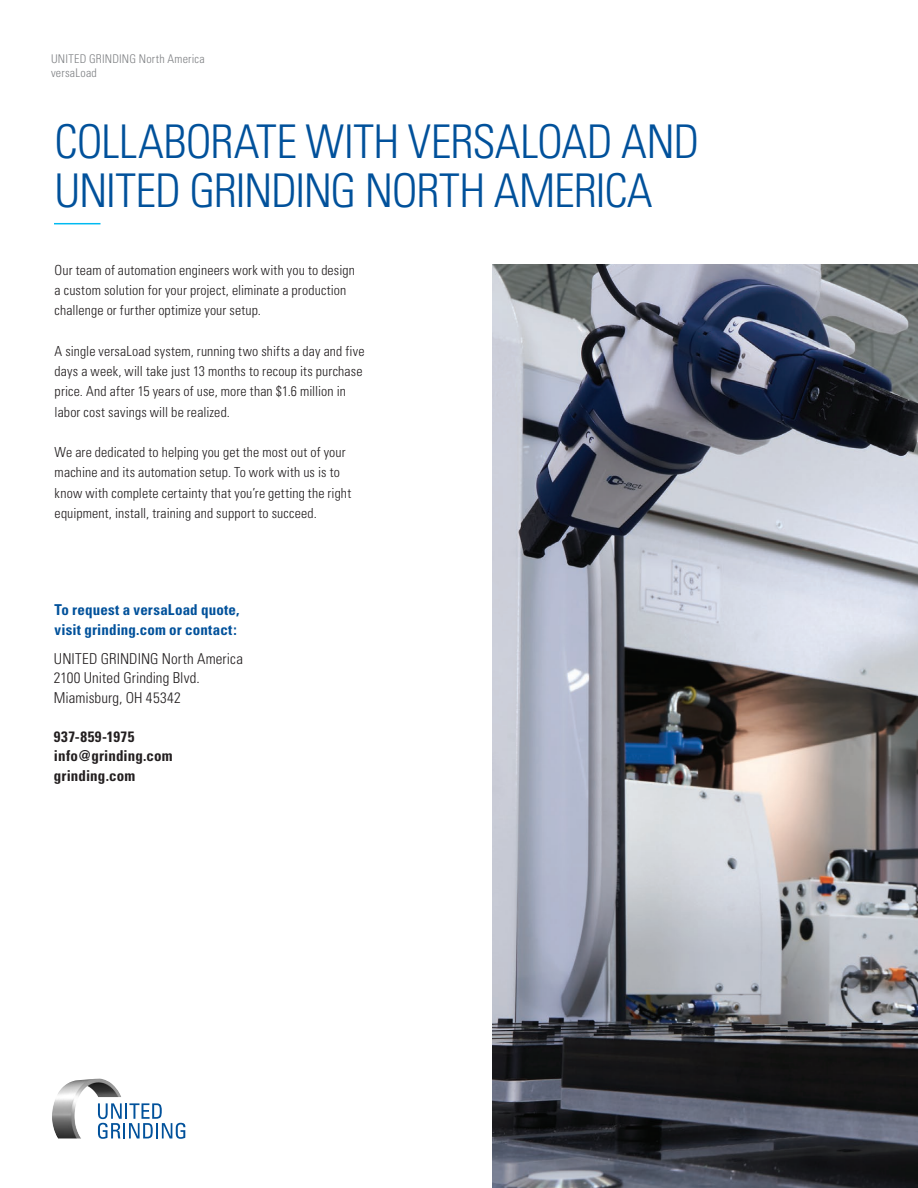
<style>
.page{position:relative;width:918px;height:1188px;background:#fff}
.page>*{position:absolute;margin:0;border:0;box-sizing:border-box;transform-origin:0 0}
.t1{font:300 condensed 46.5px/49.5px "Univers";letter-spacing:-.02em;color:#01519b}
.t2{font:300 condensed 15px "Univers";letter-spacing:.005em;color:#231f20}
.t3{font:700 condensed 15px "Univers";letter-spacing:.01em;color:#01519b}
.t4{font:700 condensed 15px "Univers";letter-spacing:.01em;color:#231f20}
.t5{font:700 condensed 15px "Univers";letter-spacing:.03em;color:#231f20}
.t6{font:300 condensed 13.8px/20.2px "Univers";letter-spacing:.01em;color:#231f20}
.t7{font:300 condensed 12px/14.4px "Univers";letter-spacing:.015em;color:#808285}
</style>
<div class="page">
<img style="left:492px;top:264px;width:426px;height:924px">
<img style="left:52px;top:1079px;width:69px;height:59px">
<svg style="left:98px;top:1103px;width:88px;height:36px"></svg>
<hr style="left:54px;top:223px;width:46px;height:1px;background:#00baf1">
<p class="t7" style="left:51px;top:52px;width:155px">UNITED GRINDING North America versaLoad</p>
<p class="t1" style="left:55px;top:117px;width:646px">COLLABORATE WITH VERSALOAD AND<br>UNITED GRINDING NORTH AMERICA</p>
<p class="t6" style="left:55px;top:260px;width:302px">Our team of automation engineers work with you to design a custom solution for your project, eliminate a production challenge or further optimize your setup.</p>
<p class="t6" style="left:55px;top:341px;width:311px">A single versaLoad system, running two shifts a day and five days a week, will take just 13 months to recoup its purchase price. And after 15 years of use, more than $1.6 million in labor cost savings will be realized.</p>
<p class="t6" style="left:55px;top:442px;width:298px">We are dedicated to helping you get the most out of your machine and its automation setup. To work with us is to know with complete certainty that you’re getting the right equipment, install, training and support to succeed.</p>
<p class="t3" style="left:55px;top:601px;width:186px">To request a versaLoad quote,</p>
<p class="t3" style="left:55px;top:620px;width:184px">visit grinding.com or contact:</p>
<p class="t2" style="left:54px;top:649px;width:191px">UNITED GRINDING North America</p>
<p class="t2" style="left:54px;top:669px;width:147px">2100 United Grinding Blvd.</p>
<p class="t2" style="left:54px;top:688px;width:128px">Miamisburg, OH 45342</p>
<p class="t5" style="left:54px;top:727px;width:82px">937-859-1975</p>
<p class="t4" style="left:54px;top:747px;width:120px">info@grinding.com</p>
<p class="t4" style="left:54px;top:766px;width:83px">grinding.com</p>
</div>
